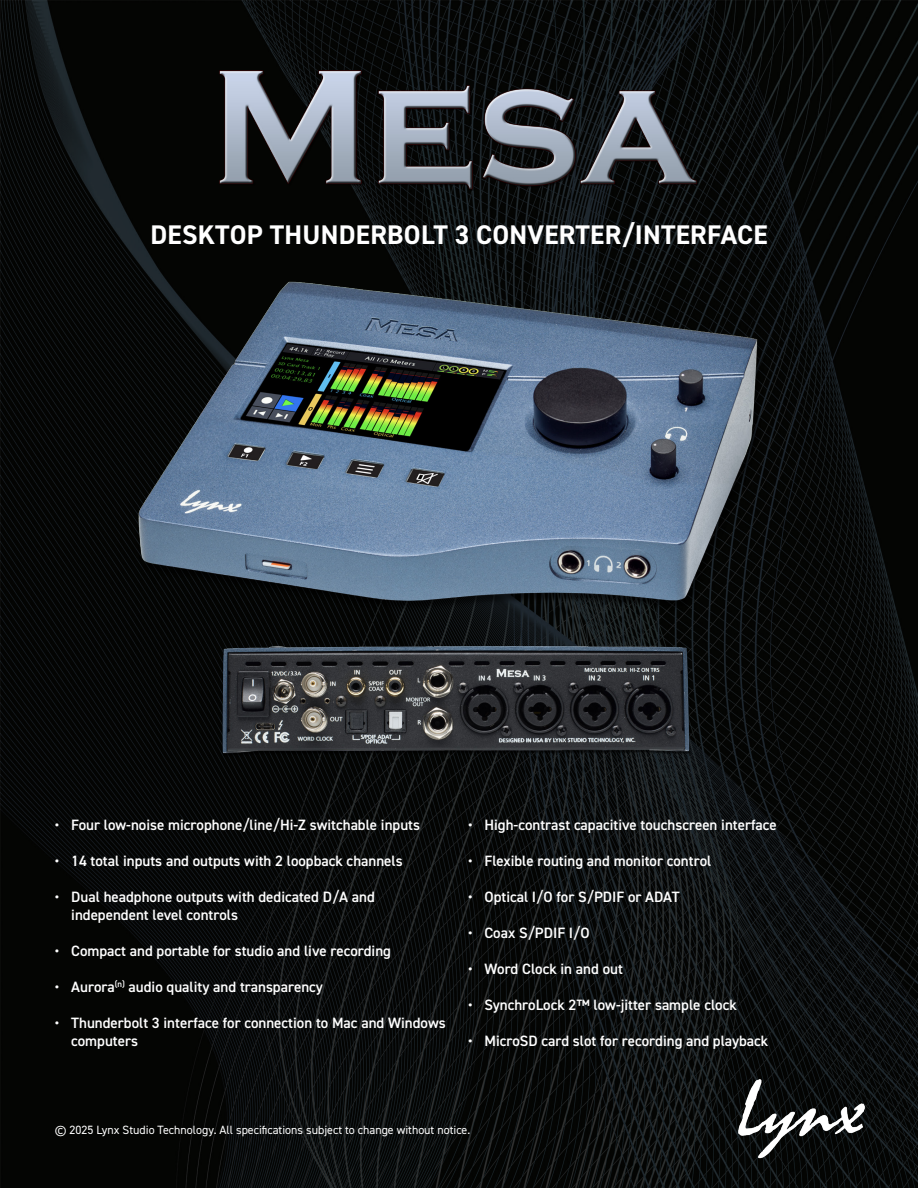
<style>
.page{position:relative;width:918px;height:1188px;background:#fff}
.page>*{position:absolute;margin:0;border:0;box-sizing:border-box;transform-origin:0 0}
.t1{font:700 27px "DIN2014";letter-spacing:.01em;color:#fff}
.t2{font:600 15px/18px "DIN2014";color:#fff}
.t3{font:12px "DIN2014";color:#fff}
</style>
<div class="page">
<img style="left:0;top:0;width:918px;height:1188px">
<img style="left:118px;top:253px;width:681px;height:387px">
<img style="left:210px;top:630px;width:497px;height:141px">
<img style="left:220px;top:71px;width:478px;height:119px">
<img style="left:732px;top:1076px;width:140px;height:84px">
<p class="t1" style="left:150px;top:217px;width:619px">DESKTOP THUNDERBOLT 3 CONVERTER/INTERFACE</p>
<p class="t2" style="left:55px;top:816px;width:367px">• Four low-noise microphone/line/Hi-Z switchable inputs</p>
<p class="t2" style="left:55px;top:852px;width:350px">• 14 total inputs and outputs with 2 loopback channels</p>
<p class="t2" style="left:55px;top:888px;width:322px">• Dual headphone outputs with dedicated D/A and</p>
<p class="t2" style="left:71px;top:906px;width:168px">independent level controls</p>
<p class="t2" style="left:55px;top:942px;width:338px">• Compact and portable for studio and live recording</p>
<p class="t2" style="left:55px;top:978px;width:270px">• Aurora<sup>(n)</sup> audio quality and transparency</p>
<p class="t2" style="left:71px;top:1014px;width:376px;text-indent:-16px">• Thunderbolt 3 interface for connection to Mac and Windows computers</p>
<p class="t2" style="left:468px;top:816px;width:310px">• High-contrast capacitive touchscreen interface</p>
<p class="t2" style="left:468px;top:852px;width:245px">• Flexible routing and monitor control</p>
<p class="t2" style="left:468px;top:888px;width:213px">• Optical I/O for S/PDIF or ADAT</p>
<p class="t2" style="left:468px;top:924px;width:123px">• Coax S/PDIF I/O</p>
<p class="t2" style="left:468px;top:960px;width:156px">• Word Clock in and out</p>
<p class="t2" style="left:468px;top:996px;width:270px">• SynchroLock 2™ low-jitter sample clock</p>
<p class="t2" style="left:468px;top:1032px;width:302px">• MicroSD card slot for recording and playback</p>
<p class="t3" style="left:55px;top:1123px;width:417px">© 2025 Lynx Studio Technology. All specifications subject to change without notice.</p>
</div>
